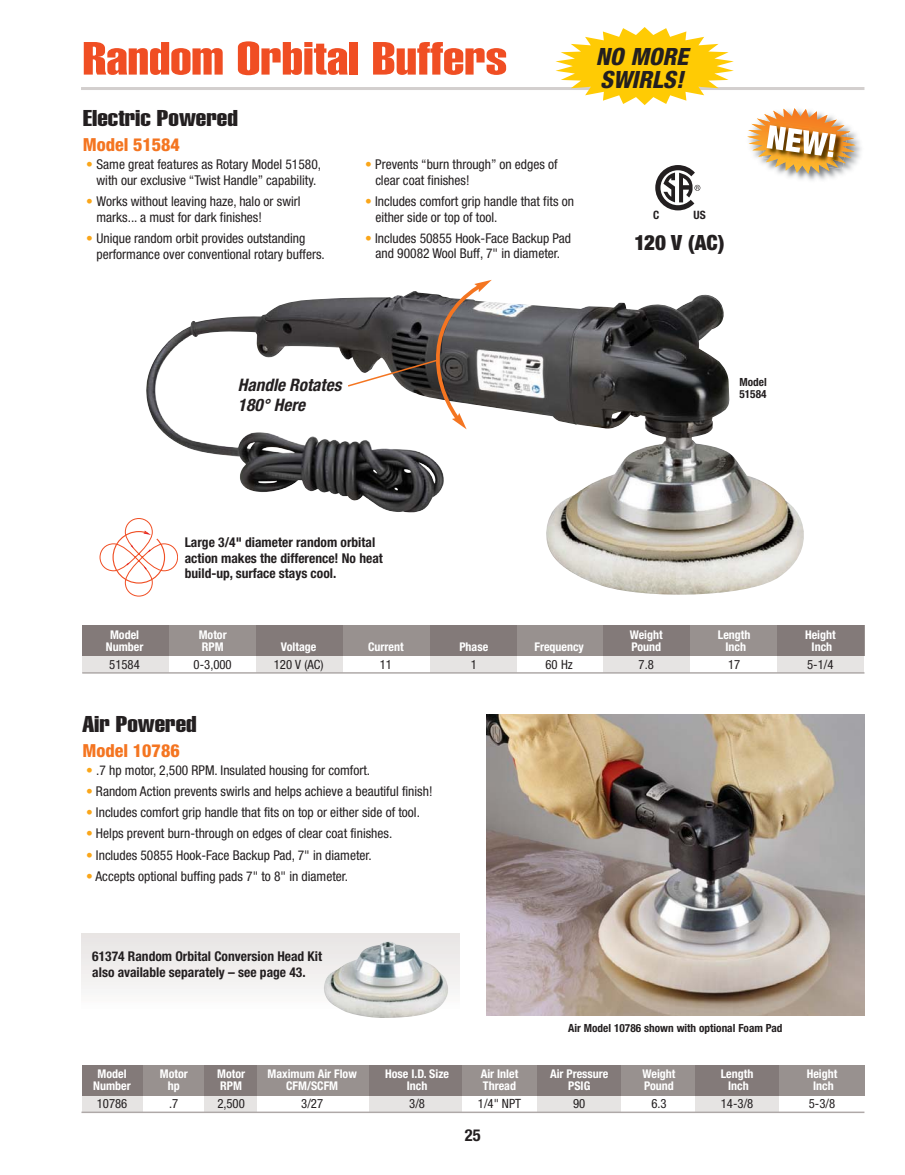
<style>
.page{position:relative;width:905px;height:1175px;background:#fff}
.page>*{position:absolute;margin:0;border:0;box-sizing:border-box;transform-origin:0 0}
.t1{font:45.75px "Helvetica Extra Compressed";color:#f04e23;scale:1.4 1}
.t2{font:italic 800 condensed 23.85px/23px "Helvetica Neue";color:#231f20}
.t3{font:22.5px "Helvetica Extra Compressed";color:#231f20;scale:1.4 1}
.t4{font:900 condensed 21px "Helvetica Neue";color:#231f20}
.t5{font:800 condensed 18px "Helvetica Neue";color:#f47521}
.t6{font:italic 700 condensed 17.25px/19.5px "Helvetica Neue";color:#231f20}
.t7{font:700 condensed 16.5px "Helvetica Neue";color:#231f20}
.t8{font:condensed 13.5px/15.8px "Helvetica Neue";color:#231f20}
.t9{font:700 condensed 13.5px/15.8px "Helvetica Neue";color:#231f20}
.t10{font:condensed 12.75px "Helvetica Neue";color:#231f20}
.t11{font:700 condensed 12px "Helvetica Neue";color:#fff}
.t12{font:700 condensed 11.55px "Helvetica Neue";color:#231f20}
.t13{font:700 condensed 11.25px/12px "Helvetica Neue";color:#231f20}
.s1{color:#faa61a}
</style>
<div class="page">
<div style="left:81px;top:933px;width:378px;height:75px;background:linear-gradient(to bottom,#e7e3e2,#fcfcfb)"></div>
<div style="left:82px;top:626px;width:782px;height:30px;background:#98918f"></div>
<div style="left:82px;top:654px;width:87px;height:18px;background:#e6e4e3"></div>
<div style="left:82px;top:626px;width:87px;height:30px;background:#837a79"></div>
<div style="left:256px;top:654px;width:87px;height:18px;background:#e6e4e3"></div>
<div style="left:256px;top:626px;width:87px;height:30px;background:#837a79"></div>
<div style="left:429px;top:654px;width:87px;height:18px;background:#e6e4e3"></div>
<div style="left:429px;top:626px;width:87px;height:30px;background:#837a79"></div>
<div style="left:603px;top:654px;width:87px;height:18px;background:#e6e4e3"></div>
<div style="left:603px;top:626px;width:87px;height:30px;background:#837a79"></div>
<div style="left:777px;top:654px;width:87px;height:18px;background:#e6e4e3"></div>
<div style="left:777px;top:626px;width:87px;height:30px;background:#837a79"></div>
<hr style="left:82px;top:672px;width:782px;height:1px;background:#afa9a8">
<div style="left:82px;top:1065px;width:782px;height:30px;background:#98918f"></div>
<div style="left:82px;top:1093px;width:61px;height:19px;background:#e6e4e3"></div>
<div style="left:82px;top:1065px;width:61px;height:30px;background:#837a79"></div>
<div style="left:204px;top:1093px;width:53px;height:19px;background:#e6e4e3"></div>
<div style="left:204px;top:1065px;width:53px;height:30px;background:#837a79"></div>
<div style="left:369px;top:1093px;width:92px;height:19px;background:#e6e4e3"></div>
<div style="left:369px;top:1065px;width:92px;height:30px;background:#837a79"></div>
<div style="left:537px;top:1093px;width:84px;height:19px;background:#e6e4e3"></div>
<div style="left:537px;top:1065px;width:84px;height:30px;background:#837a79"></div>
<div style="left:695px;top:1093px;width:84px;height:19px;background:#e6e4e3"></div>
<div style="left:695px;top:1065px;width:84px;height:30px;background:#837a79"></div>
<hr style="left:81px;top:1111px;width:783px;height:2px;background:#afa9a8">
<hr style="left:81px;top:87px;width:783px;height:3px;background:#d3cfce">
<img style="left:486px;top:714px;width:378px;height:301px">
<svg style="left:555px;top:27px;width:178px;height:78px"></svg>
<svg style="left:100px;top:518px;width:40px;height:78px"></svg>
<img style="left:323px;top:941px;width:126px;height:77px">
<svg style="left:655px;top:165px;width:45px;height:45px"></svg>
<img style="left:140px;top:294px;width:664px;height:302px">
<img style="left:786px;top:133px;width:75px;height:48px">
<img style="left:747px;top:108px;width:108px;height:66px">
<svg style="left:346px;top:280px;width:146px;height:149px"></svg>
<h1 class="t1" style="left:83px;top:42px;width:305px">Random Orbital Buffers</h1>
<h3 class="t3" style="left:83px;top:110px;width:112px">Electric Powered</h3>
<h3 class="t5" style="left:83px;top:138px;width:99px">Model 51584</h3>
<p class="t8" style="left:86px;top:157px;width:236px;text-align:center"><span class="s1">•</span> Same great features as Rotary Model 51580, with our exclusive “Twist Handle” capability.</p>
<p class="t8" style="left:96px;top:194px;width:206px;text-indent:-10px"><span class="s1">•</span> Works without leaving haze, halo or swirl marks... a must for dark finishes!</p>
<p class="t8" style="left:96px;top:231px;width:230px;text-indent:-10px"><span class="s1">•</span> Unique random orbit provides outstanding performance over conventional rotary buffers.</p>
<p class="t8" style="left:375px;top:157px;width:184px;text-indent:-10px"><span class="s1">•</span> Prevents “burn through” on edges of clear coat finishes!</p>
<p class="t8" style="left:375px;top:194px;width:200px;text-indent:-10px"><span class="s1">•</span> Includes comfort grip handle that fits on either side or top of tool.</p>
<p class="t8" style="left:365px;top:231px;width:207px;text-align:center"><span class="s1">•</span> Includes 50855 Hook-Face Backup Pad and 90082 Wool Buff, 7" in diameter.</p>
<h2 class="t2" style="left:595px;top:47px;width:98px">NO MORE<br>SWIRLS!</h2>
<p class="t12" style="left:653px;top:211px;width:8px">C</p>
<p class="t12" style="left:693px;top:211px;width:14px">US</p>
<h3 class="t4" style="left:634px;top:235px;width:91px">120 V (AC)</h3>
<p class="t6" style="left:238px;top:377px;width:108px">Handle Rotates<br>180° Here</p>
<p class="t13" style="left:739px;top:377px;width:29px">Model<br>51584</p>
<p class="t9" style="left:185px;top:535px;width:200px">Large 3/4" diameter random orbital action makes the difference! No heat build-up, surface stays cool.</p>
<p class="t11" style="left:110px;top:630px;width:31px">Model</p>
<p class="t11" style="left:199px;top:630px;width:29px">Motor</p>
<p class="t11" style="left:629px;top:630px;width:34px">Weight</p>
<p class="t11" style="left:717px;top:630px;width:34px">Length</p>
<p class="t11" style="left:805px;top:630px;width:32px">Height</p>
<p class="t11" style="left:106px;top:642px;width:39px">Number</p>
<p class="t11" style="left:202px;top:642px;width:23px">RPM</p>
<p class="t11" style="left:281px;top:642px;width:37px">Voltage</p>
<p class="t11" style="left:368px;top:642px;width:37px">Current</p>
<p class="t11" style="left:459px;top:642px;width:30px">Phase</p>
<p class="t11" style="left:534px;top:642px;width:51px">Frequency</p>
<p class="t11" style="left:631px;top:642px;width:31px">Pound</p>
<p class="t11" style="left:725px;top:642px;width:22px">Inch</p>
<p class="t11" style="left:811px;top:642px;width:22px">Inch</p>
<p class="t10" style="left:109px;top:659px;width:32px">51584</p>
<p class="t10" style="left:194px;top:659px;width:40px">0-3,000</p>
<p class="t10" style="left:274px;top:659px;width:51px">120 V (AC)</p>
<p class="t10" style="left:380px;top:659px;width:14px">11</p>
<p class="t10" style="left:471px;top:659px;width:8px">1</p>
<p class="t10" style="left:545px;top:659px;width:29px">60 Hz</p>
<p class="t10" style="left:638px;top:659px;width:17px">7.8</p>
<p class="t10" style="left:728px;top:659px;width:14px">17</p>
<p class="t10" style="left:807px;top:659px;width:28px">5-1/4</p>
<h3 class="t3" style="left:83px;top:715px;width:83px">Air Powered</h3>
<h3 class="t5" style="left:82px;top:744px;width:99px">Model 10786</h3>
<p class="t8" style="left:86px;top:763px;width:286px"><span class="s1">•</span> .7 hp motor, 2,500 RPM. Insulated housing for comfort.</p>
<p class="t8" style="left:86px;top:784px;width:348px"><span class="s1">•</span> Random Action prevents swirls and helps achieve a beautiful finish!</p>
<p class="t8" style="left:86px;top:805px;width:335px"><span class="s1">•</span> Includes comfort grip handle that fits on top or either side of tool.</p>
<p class="t8" style="left:86px;top:827px;width:308px"><span class="s1">•</span> Helps prevent burn-through on edges of clear coat finishes.</p>
<p class="t8" style="left:86px;top:848px;width:287px"><span class="s1">•</span> Includes 50855 Hook-Face Backup Pad, 7" in diameter.</p>
<p class="t8" style="left:86px;top:869px;width:263px"><span class="s1">•</span> Accepts optional buffing pads 7" to 8" in diameter.</p>
<p class="t9" style="left:92px;top:949px;width:231px">61374 Random Orbital Conversion Head Kit also available separately – see page 43.</p>
<p class="t13" style="left:568px;top:1022px;width:216px">Air Model 10786 shown with optional Foam Pad</p>
<p class="t11" style="left:97px;top:1069px;width:31px">Model</p>
<p class="t11" style="left:160px;top:1069px;width:29px">Motor</p>
<p class="t11" style="left:217px;top:1069px;width:29px">Motor</p>
<p class="t11" style="left:267px;top:1069px;width:91px">Maximum Air Flow</p>
<p class="t11" style="left:385px;top:1069px;width:65px">Hose I.D. Size</p>
<p class="t11" style="left:480px;top:1069px;width:39px">Air Inlet</p>
<p class="t11" style="left:550px;top:1069px;width:60px">Air Pressure</p>
<p class="t11" style="left:642px;top:1069px;width:34px">Weight</p>
<p class="t11" style="left:720px;top:1069px;width:34px">Length</p>
<p class="t11" style="left:806px;top:1069px;width:32px">Height</p>
<p class="t11" style="left:93px;top:1081px;width:39px">Number</p>
<p class="t11" style="left:168px;top:1081px;width:13px">hp</p>
<p class="t11" style="left:220px;top:1081px;width:23px">RPM</p>
<p class="t11" style="left:286px;top:1081px;width:53px">CFM/SCFM</p>
<p class="t11" style="left:407px;top:1081px;width:22px">Inch</p>
<p class="t11" style="left:483px;top:1081px;width:35px">Thread</p>
<p class="t11" style="left:568px;top:1081px;width:24px">PSIG</p>
<p class="t11" style="left:644px;top:1081px;width:31px">Pound</p>
<p class="t11" style="left:728px;top:1081px;width:22px">Inch</p>
<p class="t11" style="left:813px;top:1081px;width:22px">Inch</p>
<p class="t10" style="left:97px;top:1098px;width:32px">10786</p>
<p class="t10" style="left:169px;top:1098px;width:11px">.7</p>
<p class="t10" style="left:217px;top:1098px;width:29px">2,500</p>
<p class="t10" style="left:301px;top:1098px;width:23px">3/27</p>
<p class="t10" style="left:409px;top:1098px;width:17px">3/8</p>
<p class="t10" style="left:478px;top:1098px;width:45px">1/4" NPT</p>
<p class="t10" style="left:573px;top:1098px;width:14px">90</p>
<p class="t10" style="left:651px;top:1098px;width:17px">6.3</p>
<p class="t10" style="left:720px;top:1098px;width:34px">14-3/8</p>
<p class="t10" style="left:808px;top:1098px;width:28px">5-3/8</p>
<p class="t7" style="left:465px;top:1129px;width:17px">25</p>
</div>
